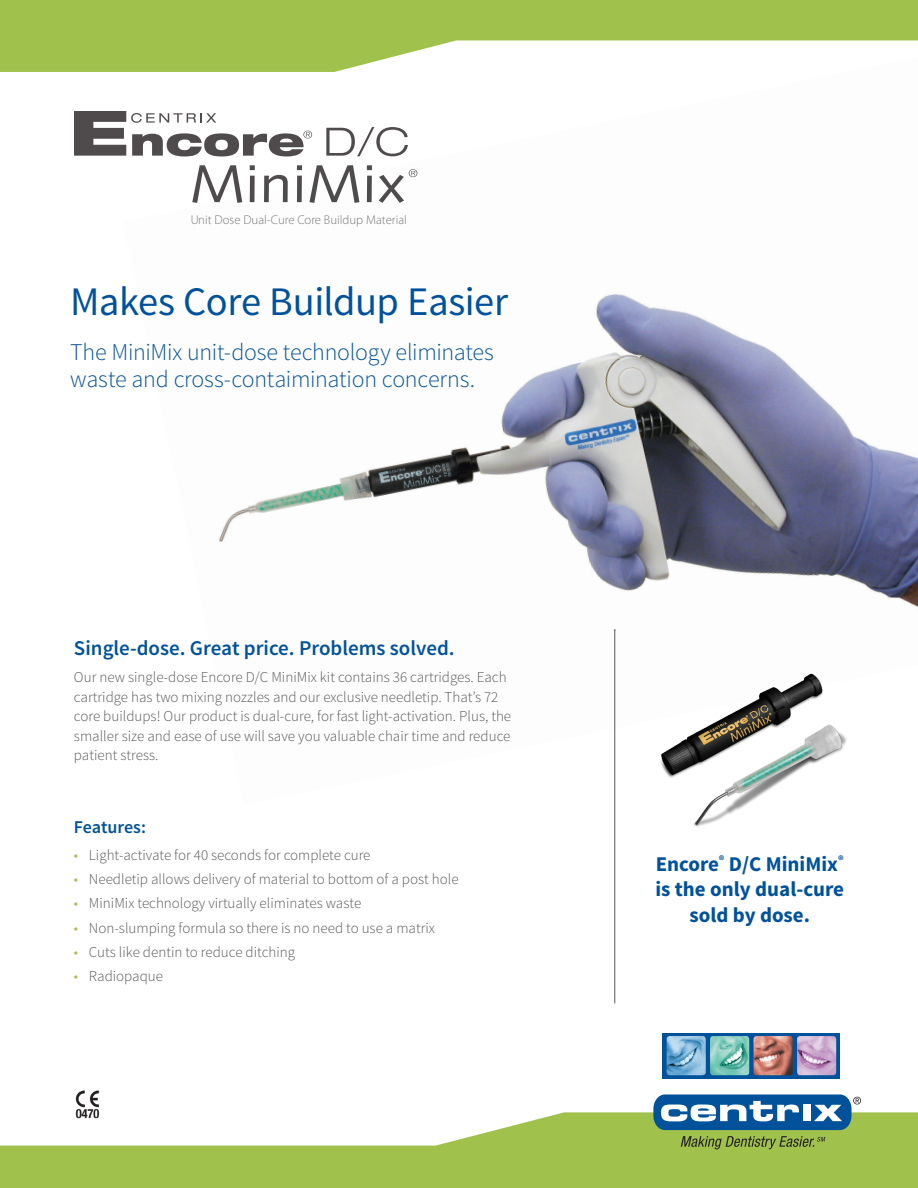
<style>
.page{position:relative;width:918px;height:1188px;background:#fff}
.page>*{position:absolute;margin:0;border:0;box-sizing:border-box;transform-origin:0 0}
.t1{font:40.5px "Source Sans Pro";letter-spacing:-.015em;color:#01529b}
.t2{font:300 24px/27px "Source Sans Pro";letter-spacing:-.01em;color:#06539a}
.t3{font:700 21px/25.5px "Source Sans Pro";color:#01529b;text-align:center}
.t4{font:600 21px "Source Sans Pro";color:#01529b}
.t5{font:600 18px "Source Sans Pro";letter-spacing:-.005em;color:#01529b}
.t6{font:300 15px/19.5px "Source Sans Pro";color:#57585a}
.t7{font:300 12.75px "Myriad Pro";color:#57585a}
.s1{color:#a0c04c}
</style>
<div class="page">
<img style="left:179px;top:134px;width:739px;height:671px">
<img style="left:75px;top:1090px;width:25px;height:22px">
<svg style="left:192px;top:165px;width:50px;height:38px"></svg>
<svg style="left:250px;top:165px;width:5px;height:37px"></svg>
<svg style="left:264px;top:175px;width:24px;height:27px"></svg>
<svg style="left:297px;top:165px;width:5px;height:37px"></svg>
<svg style="left:309px;top:165px;width:50px;height:38px"></svg>
<svg style="left:367px;top:165px;width:5px;height:37px"></svg>
<svg style="left:326px;top:127px;width:82px;height:29px"></svg>
<svg style="left:74px;top:111px;width:238px;height:45px"></svg>
<svg style="left:379px;top:169px;width:38px;height:34px"></svg>
<img style="left:633px;top:648px;width:246px;height:179px">
<hr style="left:615px;top:630px;width:1px;height:373px;background:#57585a">
<svg style="left:0;top:0;width:918px;height:72px;fill:#a0c14c"></svg>
<svg style="left:0;top:1112px;width:918px;height:76px;fill:#a0c14c"></svg>
<svg style="left:681px;top:1136px;width:144px;height:13px;background:#7f9640"></svg>
<svg style="left:653px;top:1094px;width:208px;height:36px"></svg>
<svg style="left:663px;top:1033px;width:177px;height:46px;background:#06559a"></svg>
<img style="left:667px;top:1036px;width:39px;height:39px">
<img style="left:710px;top:1036px;width:39px;height:39px">
<img style="left:754px;top:1036px;width:39px;height:39px">
<img style="left:797px;top:1036px;width:39px;height:39px">
<p class="t7" style="left:190px;top:213px;width:218px">Unit Dose Dual-Cure Core Buildup Material</p>
<h1 class="t1" style="left:70px;top:277px;width:440px">Makes Core Buildup Easier</h1>
<h2 class="t2" style="left:70px;top:339px;width:425px">The MiniMix unit-dose technology eliminates waste and cross-contaimination concerns.</h2>
<h3 class="t4" style="left:74px;top:635px;width:382px">Single-dose. Great price. Problems solved.</h3>
<p class="t6" style="left:74px;top:667px;width:439px">Our new single-dose Encore D/C MiniMix kit contains 36 cartridges. Each cartridge has two mixing nozzles and our exclusive needletip. That’s 72 core buildups! Our product is dual-cure, for fast light-activation. Plus, the smaller size and ease of use will save you valuable chair time and reduce patient stress.</p>
<p class="t5" style="left:74px;top:815px;width:74px">Features:</p>
<p class="t6" style="left:74px;top:845px;width:298px"><span class="s1">•</span> Light-activate for 40 seconds for complete cure</p>
<p class="t6" style="left:74px;top:869px;width:386px"><span class="s1">•</span> Needletip allows delivery of material to bottom of a post hole</p>
<p class="t6" style="left:74px;top:894px;width:289px"><span class="s1">•</span> MiniMix technology virtually eliminates waste</p>
<p class="t6" style="left:74px;top:918px;width:363px"><span class="s1">•</span> Non-slumping formula so there is no need to use a matrix</p>
<p class="t6" style="left:74px;top:942px;width:223px"><span class="s1">•</span> Cuts like dentin to reduce ditching</p>
<p class="t6" style="left:74px;top:966px;width:90px"><span class="s1">•</span> Radiopaque</p>
<h3 class="t3" style="left:655px;top:852px;width:190px">Encore<sup>®</sup> D/C MiniMix<sup>® </sup>is the only dual-cure sold by dose.</h3>
</div>
